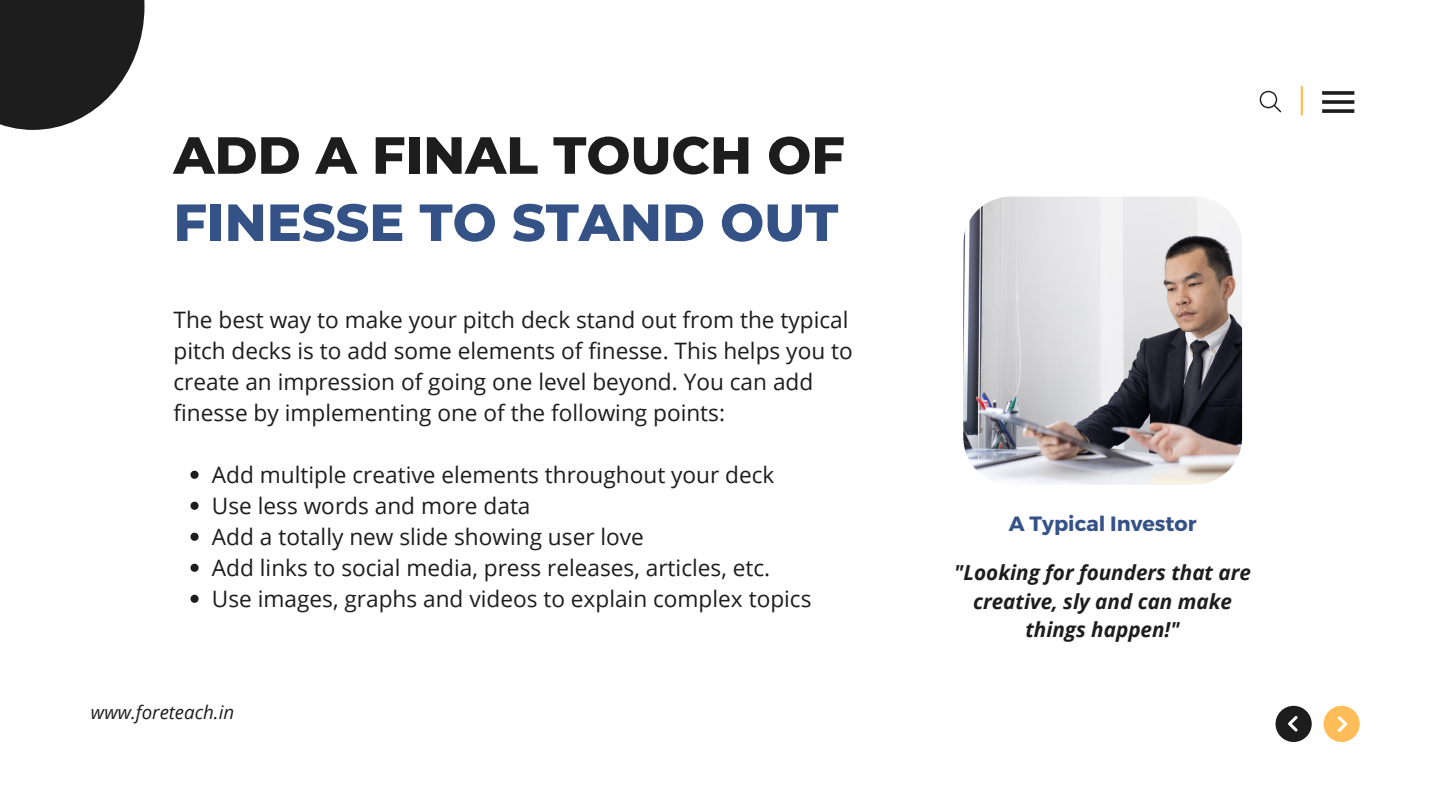
<style>
.page{position:relative;width:1440px;height:810px;background:#fff}
.page>*{position:absolute;margin:0;border:0;box-sizing:border-box;transform-origin:0 0}
.t1{font:800 52.2px "Montserrat";color:#355287}
.t2{font:800 52.2px "Montserrat";color:#1d1d1d}
.t3{font:22.6px/31px "Open Sans";color:#1d1d1d}
.t4{font:italic 700 20.7px/28.8px "Open Sans";color:#1d1d1d;text-align:center}
.t5{font:700 20.7px "Montserrat";color:#355287}
.t6{font:italic 18.7px "Open Sans";color:#1d1d1d}
</style>
<div class="page">
<hr style="left:1301px;top:86px;width:2px;height:29px;background:#ffbd59">
<img style="left:963px;top:197px;width:279px;height:288px;border-radius:48px">
<svg style="left:0;top:0;width:144px;height:130px;fill:#1d1d1d"></svg>
<svg style="left:190px;top:471px;width:9px;height:8px"></svg>
<svg style="left:190px;top:502px;width:9px;height:8px"></svg>
<svg style="left:190px;top:533px;width:9px;height:8px"></svg>
<svg style="left:190px;top:564px;width:9px;height:8px"></svg>
<svg style="left:190px;top:595px;width:9px;height:8px"></svg>
<div style="left:1324px;top:706px;width:36px;height:36px;background:#ffbd59;border-radius:50%"></div>
<div style="left:1276px;top:706px;width:36px;height:36px;background:#1d1d1d;border-radius:50%"></div>
<svg style="left:1338px;top:716px;width:9px;height:16px"></svg>
<svg style="left:1288px;top:716px;width:10px;height:16px"></svg>
<svg style="left:1259px;top:91px;width:22px;height:21px"></svg>
<svg style="left:1322px;top:91px;width:32px;height:22px"></svg>
<p class="t2" style="left:173px;top:123px;width:673px">ADD A FINAL TOUCH OF</p>
<p class="t1" style="left:173px;top:190px;width:666px">FINESSE TO STAND OUT</p>
<p class="t3" style="left:173px;top:304px;width:681px">The best way to make your pitch deck stand out from the typical pitch decks is to add some elements of finesse. This helps you to create an impression of going one level beyond. You can add finesse by implementing one of the following points:</p>
<p class="t3" style="left:212px;top:459px;width:564px">Add multiple creative elements throughout your deck</p>
<p class="t3" style="left:212px;top:490px;width:320px">Use less words and more data</p>
<p class="t3" style="left:212px;top:521px;width:433px">Add a totally new slide showing user love</p>
<p class="t3" style="left:212px;top:552px;width:560px">Add links to social media, press releases, articles, etc.</p>
<p class="t3" style="left:212px;top:583px;width:601px">Use images, graphs and videos to explain complex topics</p>
<p class="t6" style="left:91px;top:699px;width:145px">www.foreteach.in</p>
<p class="t5" style="left:1009px;top:510px;width:189px">A Typical Investor</p>
<p class="t4" style="left:954px;top:557px;width:298px">"Looking for founders that are creative, sly and can make things happen!"</p>
</div>
